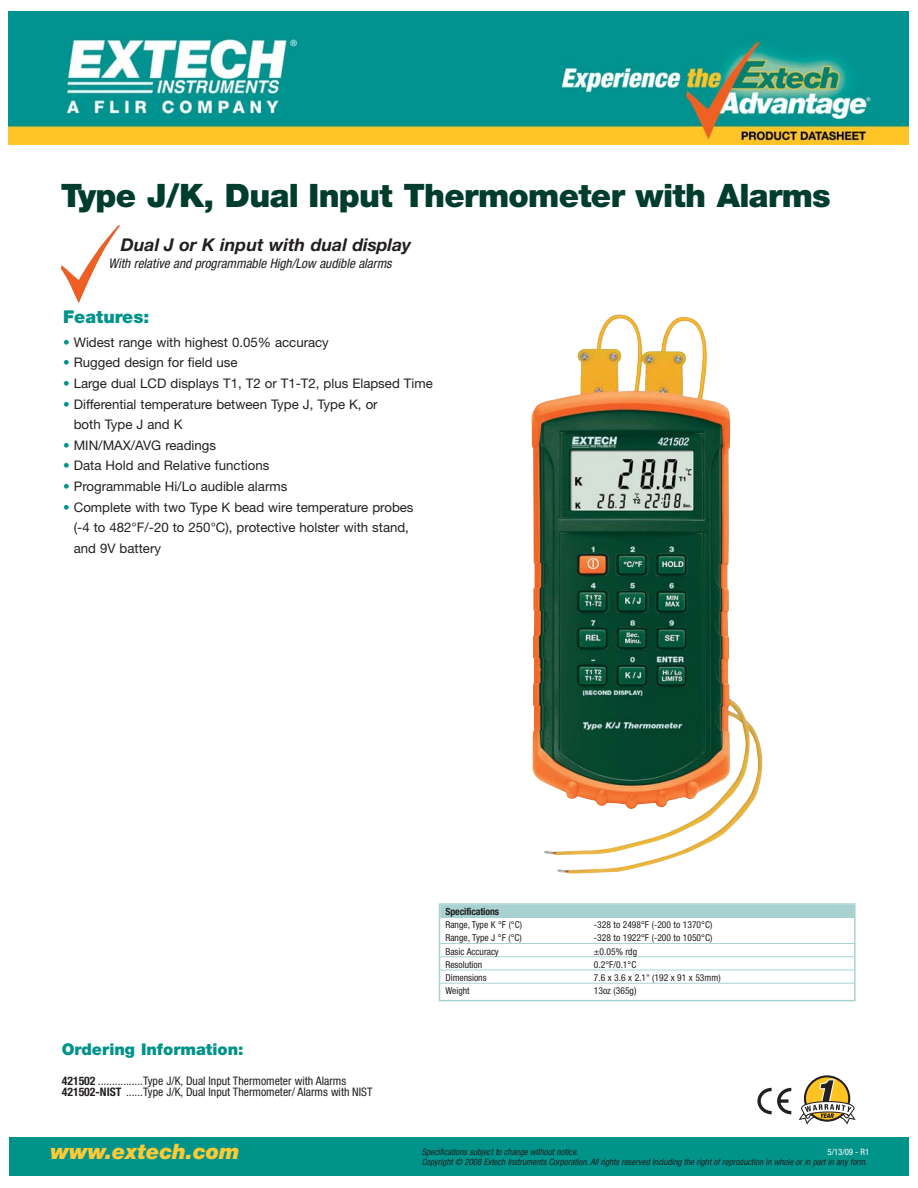
<style>
.page{position:relative;width:918px;height:1188px;background:#fff}
.page>*{position:absolute;margin:0;border:0;box-sizing:border-box;transform-origin:0 0}
.t1{font:900 32.4px "Helvetica Neue LT";letter-spacing:-.02em;color:#003d2c}
.t2{font:italic 900 21.3px "Helvetica Neue LT";color:#ffca38}
.t3{font:italic 700 17.7px "Helvetica Neue LT";color:#231f20}
.t4{font:900 17.7px "Helvetica Neue LT";color:#00938a}
.t5{font:900 16.2px "Helvetica Neue LT";color:#00938a}
.t6{font:13.2px/20.7px "Helvetica Neue LT";color:#231f20}
.t7{font:italic condensed 13.2px "Helvetica Neue LT";color:#231f20}
.t8{font:condensed 11.7px/11.7px "Helvetica Neue LT";color:#231f20}
.t9{font:700 condensed 9.9px "Helvetica Neue LT";letter-spacing:-.015em;color:#231f20}
.t10{font:condensed 9.6px "Helvetica Neue LT";color:#231f20}
.t11{font:italic condensed 8.85px "Helvetica Neue LT";color:#231f20}
.t12{font:condensed 8.85px "Helvetica Neue LT";color:#fff}
.s1{color:#00938a}
.s2{font-weight:700}
.s3{font-size:10.35px}
</style>
<div class="page">
<div style="left:9px;top:1137px;width:899px;height:39px;background:#00938a"></div>
<img style="left:61px;top:225px;width:60px;height:79px">
<svg style="left:799px;top:1075px;width:57px;height:50px"></svg>
<svg style="left:757px;top:1088px;width:34px;height:26px"></svg>
<div style="left:439px;top:903px;width:417px;height:98px;border:1px solid #a8d2d1"></div>
<div style="left:440px;top:905px;width:414px;height:13px;background:#a8d2d1"></div>
<hr style="left:440px;top:943px;width:414px;height:1px;background:#a8d2d1">
<hr style="left:440px;top:956px;width:414px;height:1px;background:#a8d2d1">
<hr style="left:440px;top:970px;width:414px;height:1px;background:#a8d2d1">
<hr style="left:440px;top:983px;width:414px;height:1px;background:#a8d2d1">
<img style="left:531px;top:314px;width:232px;height:560px">
<img style="left:9px;top:12px;width:899px;height:132px">
<h1 class="t1" style="left:61px;top:184px;width:771px">Type J/K, Dual Input Thermometer with Alarms</h1>
<h3 class="t3" style="left:121px;top:238px;width:292px">Dual J or K input with dual display</h3>
<p class="t7" style="left:108px;top:259px;width:285px">With relative and programmable High/Low audible alarms</p>
<h3 class="t4" style="left:63px;top:310px;width:88px">Features:</h3>
<p class="t6" style="left:63px;top:333px;width:267px"><span class="s1">•</span> Widest range with highest 0.05% accuracy</p>
<p class="t6" style="left:63px;top:354px;width:176px"><span class="s1">•</span> Rugged design for field use</p>
<p class="t6" style="left:63px;top:374px;width:371px"><span class="s1">•</span> Large dual LCD displays T1, T2 or T1-T2, plus Elapsed Time</p>
<p class="t6" style="left:74px;top:395px;width:305px;text-indent:-11px"><span class="s1">•</span> Differential temperature between Type J, Type K, or both Type J and K</p>
<p class="t6" style="left:63px;top:436px;width:154px"><span class="s1">•</span> MIN/MAX/AVG readings</p>
<p class="t6" style="left:63px;top:457px;width:208px"><span class="s1">•</span> Data Hold and Relative functions</p>
<p class="t6" style="left:63px;top:477px;width:226px"><span class="s1">•</span> Programmable Hi/Lo audible alarms</p>
<p class="t6" style="left:74px;top:498px;width:341px;text-indent:-11px"><span class="s1">•</span> Complete with two Type K bead wire temperature probes (-4 to 482°F/-20 to 250°C), protective holster with stand, and 9V battery</p>
<p class="t5" style="left:62px;top:1044px;width:183px">Ordering Information:</p>
<p class="t8" style="left:62px;top:1076px;width:312px"><span class="s2">421502</span> ................Type J/K, Dual Input Thermometer with Alarms<br><span class="s2">421502-NIST</span> ......Type J/K, Dual Input Thermometer/ Alarms with NIST</p>
<p class="t9" style="left:445px;top:908px;width:55px">Specifications</p>
<p class="t10" style="left:445px;top:921px;width:78px">Range, Type K °F (°C)</p>
<p class="t10" style="left:594px;top:921px;width:120px">-328 to 2498°F (-200 to 1370°C)</p>
<p class="t10" style="left:445px;top:935px;width:78px">Range, Type J °F (°C)</p>
<p class="t10" style="left:594px;top:935px;width:120px">-328 to 1922°F (-200 to 1050°C)</p>
<p class="t10" style="left:445px;top:948px;width:55px">Basic Accuracy</p>
<p class="t10" style="left:594px;top:948px;width:45px">±0.05% rdg</p>
<p class="t10" style="left:445px;top:961px;width:38px">Resolution</p>
<p class="t10" style="left:594px;top:961px;width:44px">0.2°F/0.1°C</p>
<p class="t10" style="left:445px;top:974px;width:43px">Dimensions</p>
<p class="t10" style="left:594px;top:974px;width:128px">7.6 x 3.6 x 2.1" (192 x 91 x 53mm)</p>
<p class="t10" style="left:445px;top:988px;width:26px">Weight</p>
<p class="t10" style="left:594px;top:988px;width:44px">13oz (365g<span class="s3">)</span></p>
<h2 class="t2" style="left:51px;top:1144px;width:191px">www.extech.com</h2>
<p class="t11" style="left:422px;top:1148px;width:158px">Specifications subject to change without notice.</p>
<p class="t12" style="left:828px;top:1148px;width:43px">5/13/09 - R1</p>
<p class="t11" style="left:422px;top:1159px;width:447px">Copyright © 2008 Extech Instruments Corporation. All rights reserved including the right of reproduction in whole or in part in any form.</p>
</div>
